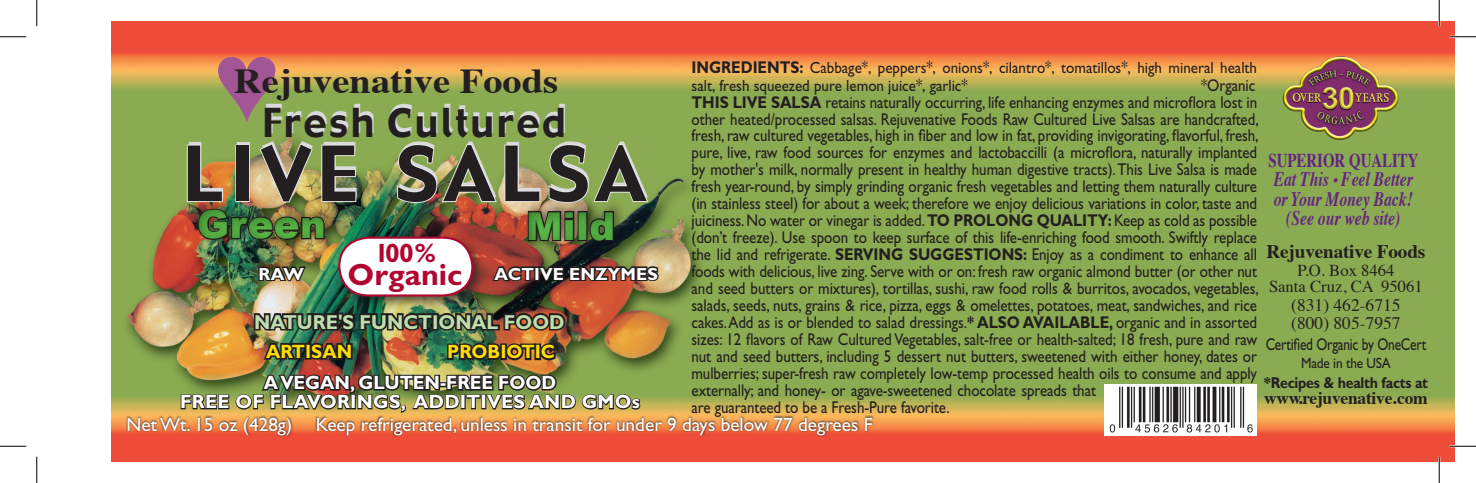
<style>
.page{position:relative;width:1476px;height:483px;background:#fff}
.page>*{position:absolute;margin:0;border:0;box-sizing:border-box;transform-origin:0 0}
.t1{font:74.02px "Gadget";letter-spacing:.09em;color:#231f20}
.t2{font:38.85px "Gadget";letter-spacing:.07em;color:#231f20}
.t3{font:900 38.5px "Arial";letter-spacing:.01em;color:#59ba47}
.t4{font:700 35px "Times";color:#231f20;scale:1.1 1}
.t5{font:700 30.62px "Gill Sans";color:#b00630}
.t6{font:700 26.6px "Gill Sans";color:#b00630}
.t7{font:italic 700 20.65px/19.6px "Times";color:#642483;text-align:center;scale:.76 1}
.t8{font:700 20.3px "Gill Sans";color:#bedeae;scale:.95 1}
.t9{font:700 19.6px "Times";color:#642483;scale:.76 1}
.t10{font:19.25px "Gill Sans";color:#fff}
.t11{font:700 19.25px "Gill Sans";letter-spacing:.015em;color:#fff}
.t12{font:700 19.25px "Gill Sans";letter-spacing:.015em;color:#fff;scale:.95 1}
.t13{font:700 19.25px "Times";letter-spacing:-.01em;color:#231f20}
.t14{font:700 19.25px "Gill Sans";color:#ffdc01;scale:.95 1}
.t15{font:17.5px/17.5px "Times";color:#231f20}
.t16{font:700 17.5px "Times";letter-spacing:-.015em;color:#231f20}
.t17{font:700 17.5px "Gill Sans";letter-spacing:.01em;color:#fff}
.t18{font:17.15px/17px "Gill Sans";letter-spacing:-.005em;color:#231f20;scale:.88 1}
.t19{font:17.15px "Gill Sans";letter-spacing:-.005em;color:#231f20;scale:.78 1}
.t20{font:16.62px/16.6px "Times";color:#231f20;text-align:center}
.t21{font:16.1px/17.5px "Gill Sans";color:#231f20;scale:.93 1}
.t22{font:700 15.75px "Gill Sans";letter-spacing:-.015em;color:#231f20}
.t23{font:14.88px "Gill Sans";letter-spacing:-.015em;color:#231f20;scale:.9 1}
.s1{font-weight:700;font-size:17.15px}
.s2{font-size:17.15px}
.s3{font-weight:700}
</style>
<div class="page">
<img style="left:111px;top:21px;width:1343px;height:441px">
<img style="left:218px;top:58px;width:57px;height:64px">
<svg style="left:186px;top:144px;width:38px;height:46px;background:#ab9e58"></svg>
<div style="left:235px;top:145px;width:14px;height:57px;border:2px solid #e6e7e9"></div>
<svg style="left:258px;top:142px;width:56px;height:48px;background:#bab47f"></svg>
<svg style="left:320px;top:144px;width:37px;height:46px;background:#93a66f"></svg>
<img style="left:396px;top:143px;width:145px;height:61px">
<svg style="left:547px;top:143px;width:102px;height:48px;background:#97b266"></svg>
<img style="left:180px;top:372px;width:461px;height:42px">
<img style="left:252px;top:308px;width:315px;height:54px">
<svg style="left:490px;top:263px;width:170px;height:19px;background:#50322a"></svg>
<svg style="left:257px;top:263px;width:51px;height:19px"></svg>
<div style="left:333px;top:232px;width:153px;height:78px;background:#231f20;opacity:.75"></div>
<svg style="left:337px;top:236px;width:137px;height:62px"></svg>
<img style="left:1104px;top:385px;width:152px;height:50px">
<div style="left:184px;top:190px;width:213px;height:66px;background:#231f20;opacity:.43"></div>
<div style="left:512px;top:191px;width:174px;height:67px;background:#231f20;opacity:.43"></div>
<div style="left:315px;top:415px;width:559px;height:22px;background:#231f20;opacity:.95"></div>
<div style="left:126px;top:415px;width:167px;height:22px;background:#231f20;opacity:.95"></div>
<img style="left:1275px;top:50px;width:127px;height:94px">
<hr style="left:1449px;top:36px;width:26px;height:2px;background:#fff">
<hr style="left:1449px;top:445px;width:26px;height:2px;background:#fff">
<hr style="left:1437px;top:0;width:3px;height:26px;background:#fff">
<hr style="left:1437px;top:457px;width:3px;height:26px;background:#fff">
<svg style="left:0;top:36px;width:26px;height:1px"></svg>
<svg style="left:1449px;top:36px;width:26px;height:1px"></svg>
<svg style="left:0;top:446px;width:26px;height:1px"></svg>
<svg style="left:1449px;top:446px;width:26px;height:1px"></svg>
<svg style="left:36px;top:0;width:1px;height:26px"></svg>
<svg style="left:36px;top:457px;width:1px;height:26px"></svg>
<svg style="left:1438px;top:0;width:1px;height:26px"></svg>
<svg style="left:1438px;top:457px;width:1px;height:26px"></svg>
<h3 class="t4" style="left:234px;top:48px;width:296px">Rejuvenative Foods</h3>
<p class="t21" style="left:691px;top:59px;width:609px"><span class="s1">INGREDIENTS:</span> Cabbage<span class="s2">*</span>, peppers<span class="s2">*</span>, onions<span class="s2">*</span>, cilantro<span class="s2">*</span>, tomatillos<span class="s2">*</span>, high mineral health salt, fresh squeezed pure lemon juice<span class="s2">*</span>, garlic<span class="s2">*</span></p>
<p class="t18" style="left:691px;top:76px;width:646px;text-indent:509px">*Organic <span class="s3">THIS LIVE SALSA</span> retains naturally occurring, life enhancing enzymes and microflora lost in other heated/processed salsas. Rejuvenative Foods Raw Cultured Live Salsas are handcrafted, fresh, raw cultured vegetables, high in fiber and low in fat, providing invigorating, flavorful, fresh, pure, live, raw food sources for enzymes and lactobaccilli (a microflora, naturally implanted by mother's milk, normally present in healthy human digestive tracts). This Live Salsa is made fresh year-round, by simply grinding organic fresh vegetables and letting them naturally culture (in stainless steel) for about a week; therefore we enjoy delicious variations in color, taste and juiciness. No water or vinegar is added. <span class="s3">TO PROLONG QUALITY:</span> Keep as cold as possible (don’t freeze). Use spoon to keep surface of this life-enriching food smooth. Swiftly replace the lid and refrigerate. <span class="s3">SERVING SUGGESTIONS:</span> Enjoy as a condiment to enhance all foods with delicious, live zing. Serve with or on: fresh raw organic almond butter (or other nut and seed butters or mixtures), tortillas, sushi, raw food rolls &amp; burritos, avocados, vegetables, salads, seeds, nuts, grains &amp; rice, pizza, eggs &amp; omelettes, potatoes, meat, sandwiches, and rice cakes. Add as is or blended to salad dressings.<span class="s3">* ALSO AVAILABLE,</span> organic and in assorted sizes: 12 flavors of Raw Cultured Vegetables, salt-free or health-salted; 18 fresh, pure and raw nut and seed butters, including 5 dessert nut butters, sweetened with either honey, dates or mulberries; super-fresh raw completely low-temp processed health oils to consume and apply externally; and honey- or agave-sweetened chocolate spreads that<br>are guaranteed to be a Fresh-Pure favorite.</p>
<h2 class="t2" style="left:262px;top:97px;width:305px">Fresh Cultured</h2>
<h1 class="t1" style="left:183px;top:126px;width:464px">LIVE SALSA</h1>
<p class="t9" style="left:1268px;top:141px;width:199px">SUPERIOR QUALITY</p>
<p class="t7" style="left:1273px;top:168px;width:184px">Eat This <sup>.</sup> Feel Better or Your Money Back! (See our web site)</p>
<h3 class="t3" style="left:197px;top:196px;width:130px">Green</h3>
<h3 class="t3" style="left:526px;top:198px;width:90px">Mild</h3>
<h3 class="t6" style="left:374px;top:238px;width:63px">100%</h3>
<h3 class="t5" style="left:347px;top:256px;width:117px">ORGANIC</h3>
<p class="t13" style="left:1266px;top:233px;width:160px">Rejuvenative Foods</p>
<p class="t20" style="left:1268px;top:260px;width:155px">P.O. Box 8464<br>Santa Cruz, CA 95061</p>
<p class="t15" style="left:1291px;top:295px;width:111px">(831) 462-6715 (800) 805-7957</p>
<p class="t19" style="left:1265px;top:334px;width:207px">Certified Organic by OneCert</p>
<p class="t23" style="left:1301px;top:355px;width:101px">Made in the USA</p>
<p class="t22" style="left:1263px;top:373px;width:166px">*RECIPES &amp; HEALTH FACTS AT</p>
<p class="t16" style="left:1263px;top:382px;width:165px">www.rejuvenative.com</p>
<p class="t17" style="left:258px;top:263px;width:47px">RAW</p>
<p class="t17" style="left:494px;top:263px;width:165px">ACTIVE ENZYMES</p>
<p class="t8" style="left:254px;top:310px;width:33px">NATURE</p>
<p class="t8" style="left:338px;top:310px;width:100px">'S FUNCTIONAL</p>
<p class="t8" style="left:504px;top:310px;width:30px">FOOD</p>
<p class="t14" style="left:266px;top:340px;width:29px">ARTISAN</p>
<p class="t14" style="left:447px;top:341px;width:13px">PROBIOTI</p>
<p class="t14" style="left:541px;top:341px;width:16px">C</p>
<p class="t12" style="left:264px;top:371px;width:47px">A VEGAN</p>
<p class="t12" style="left:350px;top:371px;width:24px">, GLUTEN</p>
<p class="t12" style="left:440px;top:371px;width:31px">-FREE</p>
<p class="t12" style="left:498px;top:371px;width:29px">FOOD</p>
<p class="t11" style="left:180px;top:391px;width:25px">FREE</p>
<p class="t11" style="left:235px;top:391px;width:49px">OF FLAVORINGS</p>
<p class="t11" style="left:401px;top:391px;width:41px">, ADDITIVES</p>
<p class="t11" style="left:529px;top:391px;width:17px">AND</p>
<p class="t11" style="left:582px;top:391px;width:60px">GMOS</p>
<p class="t10" style="left:126px;top:413px;width:748px">Net Wt. 15 oz (428g) Keep refrigerated, unless in transit for under 9 days below 77 degrees F</p>
</div>
